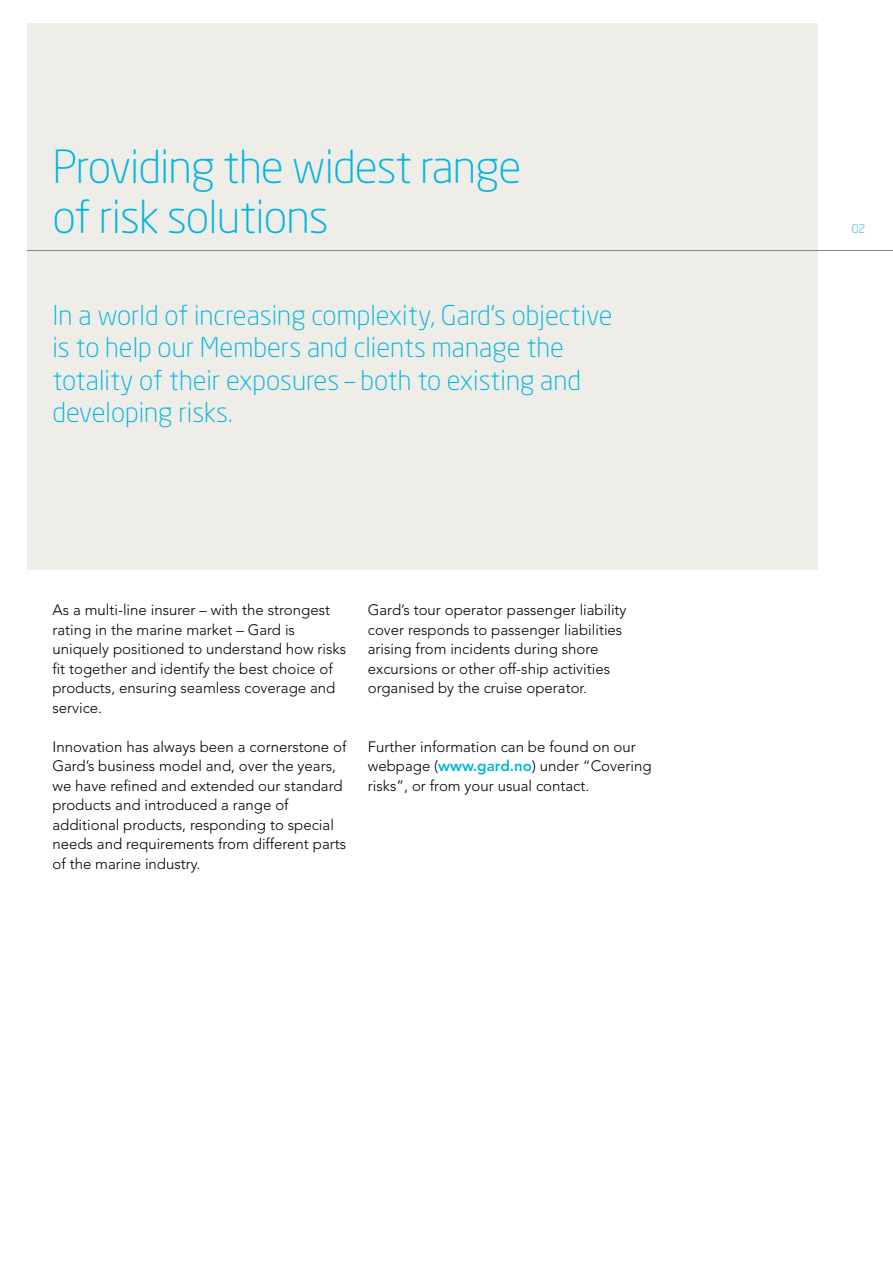
<style>
.page{position:relative;width:893px;height:1263px;background:#fff}
.page>*{position:absolute;margin:0;border:0;box-sizing:border-box;transform-origin:0 0}
.t1{font:300 45px/49.5px "Neo Sans Std";letter-spacing:-.02em;color:#00b6de}
.t2{font:300 27px/32.4px "Neo Sans Std";color:#00b6de}
.t3{font:300 15px/19.5px "Avenir LT Std";color:#000}
.t4{font:300 12px "Neo Sans Std";color:#00b6de}
.s1{font-weight:800;color:#00b6de}
</style>
<div class="page">
<div style="left:27px;top:23px;width:791px;height:547px;background:#eeede8"></div>
<hr style="left:27px;top:250px;width:866px;height:1px;background:#898875">
<h1 class="t1" style="left:52px;top:142px;width:470px">Providing the widest range of risk solutions</h1>
<h2 class="t2" style="left:52px;top:298px;width:562px">In a world of increasing complexity, Gard’s objective is to help our Members and clients manage the totality of their exposures – both to existing and developing risks.</h2>
<p class="t3" style="left:52px;top:600px;width:295px">As a multi-line insurer – with the strongest rating in the marine market – Gard is uniquely positioned to understand how risks fit together and identify the best choice of products, ensuring seamless coverage and service.</p>
<p class="t3" style="left:52px;top:737px;width:296px">Innovation has always been a cornerstone of Gard’s business model and, over the years, we have refined and extended our standard products and introduced a range of additional products, responding to special needs and requirements from different parts of the marine industry.</p>
<p class="t3" style="left:368px;top:600px;width:260px">Gard’s tour operator passenger liability cover responds to passenger liabilities arising from incidents during shore excursions or other off-ship activities organised by the cruise operator.</p>
<p class="t3" style="left:368px;top:737px;width:285px">Further information can be found on our webpage (<span class="s1">www.gard.no</span>) under “Covering risks”, or from your usual contact.</p>
<p class="t4" style="left:852px;top:221px;width:15px">02</p>
</div>
